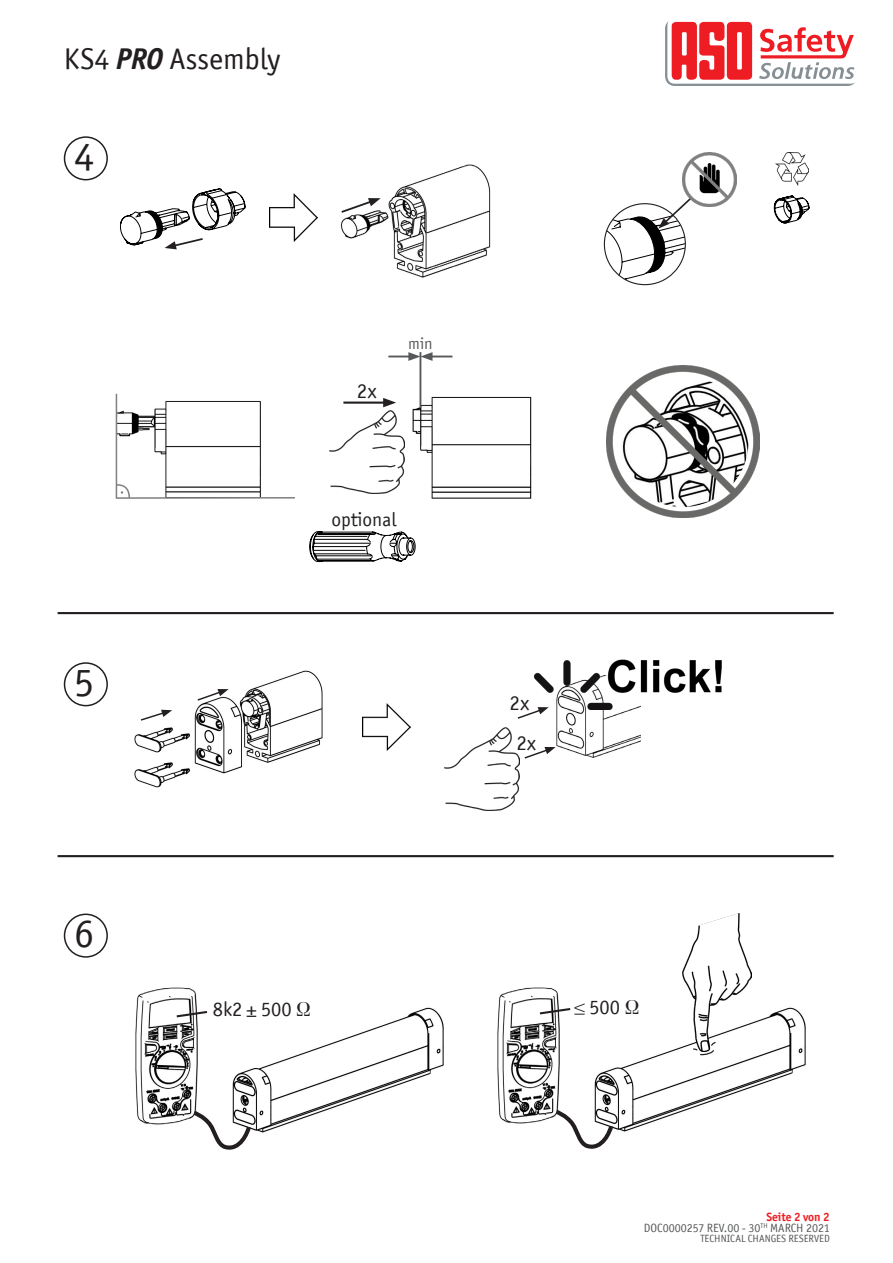
<style>
.page{position:relative;width:893px;height:1263px;background:#fff}
.page>*{position:absolute;margin:0;border:0;box-sizing:border-box;transform-origin:0 0}
.t1{font:40.5px "Officina San ITC";color:#231f20}
.t2{font:30px "Officina San ITC";color:#231f20}
.t3{font:21px "Officina San ITC";color:#231f20}
.t4{font:20.4px "Officina San ITC";color:#231f20}
.t5{font:19.5px "Officina San ITC";color:#231f20}
.t6{font:16.35px "Officina San ITC";color:#57585a}
.t7{font:12px "Officina San ITC";color:#57585a}
.t8{font:700 12px "Officina San ITC";color:#ee1d23}
.t9{font:10.5px "Officina San ITC";color:#57585a}
.s1{font-weight:700;font-style:italic}
</style>
<div class="page">
<svg style="left:665px;top:21px;width:190px;height:65px"></svg>
<div style="left:64px;top:136px;width:44px;height:44px;border:2px solid #231f20;border-radius:50%"></div>
<div style="left:64px;top:662px;width:44px;height:44px;border:2px solid #231f20;border-radius:50%"></div>
<svg style="left:120px;top:188px;width:125px;height:62px"></svg>
<svg style="left:604px;top:203px;width:82px;height:82px"></svg>
<img style="left:682px;top:153px;width:54px;height:54px">
<img style="left:340px;top:164px;width:151px;height:114px">
<svg style="left:340px;top:198px;width:41px;height:16px"></svg>
<img style="left:115px;top:393px;width:180px;height:106px">
<img style="left:134px;top:670px;width:189px;height:118px">
<svg style="left:139px;top:710px;width:33px;height:12px"></svg>
<svg style="left:196px;top:689px;width:33px;height:13px"></svg>
<img style="left:363px;top:703px;width:48px;height:48px">
<img style="left:534px;top:676px;width:107px;height:82px">
<div style="left:64px;top:913px;width:44px;height:45px;border:2px solid #231f20;border-radius:50%"></div>
<img style="left:135px;top:987px;width:63px;height:138px">
<img style="left:444px;top:727px;width:75px;height:83px">
<svg style="left:517px;top:707px;width:32px;height:13px"></svg>
<img style="left:388px;top:384px;width:144px;height:115px">
<hr style="left:419px;top:352px;width:2px;height:56px;background:#57585a">
<svg style="left:388px;top:352px;width:64px;height:9px"></svg>
<img style="left:329px;top:411px;width:76px;height:83px">
<hr style="left:343px;top:402px;width:44px;height:2px;background:#231f20">
<svg style="left:383px;top:398px;width:13px;height:9px"></svg>
<img style="left:535px;top:659px;width:187px;height:50px">
<img style="left:776px;top:153px;width:32px;height:32px">
<img style="left:232px;top:1007px;width:212px;height:126px">
<svg style="left:190px;top:1108px;width:64px;height:42px"></svg>
<img style="left:497px;top:987px;width:63px;height:137px">
<img style="left:594px;top:1007px;width:212px;height:125px">
<svg style="left:552px;top:1107px;width:64px;height:42px"></svg>
<img style="left:683px;top:913px;width:68px;height:139px">
<svg style="left:524px;top:747px;width:32px;height:12px"></svg>
<svg style="left:692px;top:1041px;width:25px;height:14px"></svg>
<svg style="left:174px;top:1009px;width:34px;height:10px"></svg>
<svg style="left:538px;top:1007px;width:33px;height:9px"></svg>
<hr style="left:58px;top:612px;width:776px;height:2px;background:#231f20">
<hr style="left:58px;top:855px;width:776px;height:2px;background:#231f20">
<img style="left:607px;top:365px;width:152px;height:152px">
<svg style="left:309px;top:531px;width:107px;height:32px"></svg>
<img style="left:269px;top:194px;width:48px;height:47px">
<svg style="left:773px;top:195px;width:36px;height:29px"></svg>
<p class="t2" style="left:64px;top:41px;width:218px">KS4 <span class="s1">PRO</span> Assembly</p>
<p class="t1" style="left:74px;top:133px;width:22px">4</p>
<p class="t1" style="left:74px;top:659px;width:22px">5</p>
<p class="t1" style="left:74px;top:910px;width:22px">6</p>
<p class="t3" style="left:357px;top:379px;width:21px">2x</p>
<p class="t6" style="left:408px;top:334px;width:26px">min</p>
<p class="t5" style="left:331px;top:508px;width:67px">optional</p>
<p class="t3" style="left:510px;top:691px;width:21px">2x</p>
<p class="t3" style="left:516px;top:730px;width:21px">2x</p>
<p class="t4" style="left:213px;top:998px;width:100px">8k2 ± 500 Ω</p>
<p class="t4" style="left:574px;top:995px;width:67px">≤ 500 Ω</p>
<p class="t8" style="left:766px;top:1209px;width:65px">Seite 2 von 2</p>
<p class="t9" style="left:700px;top:1232px;width:131px">TECHNICAL CHANGES RESERVED</p>
<p class="t7" style="left:644px;top:1221px;width:187px">DOC0000257 REV.00 - 30<sup>TH</sup> MARCH 2021</p>
</div>
